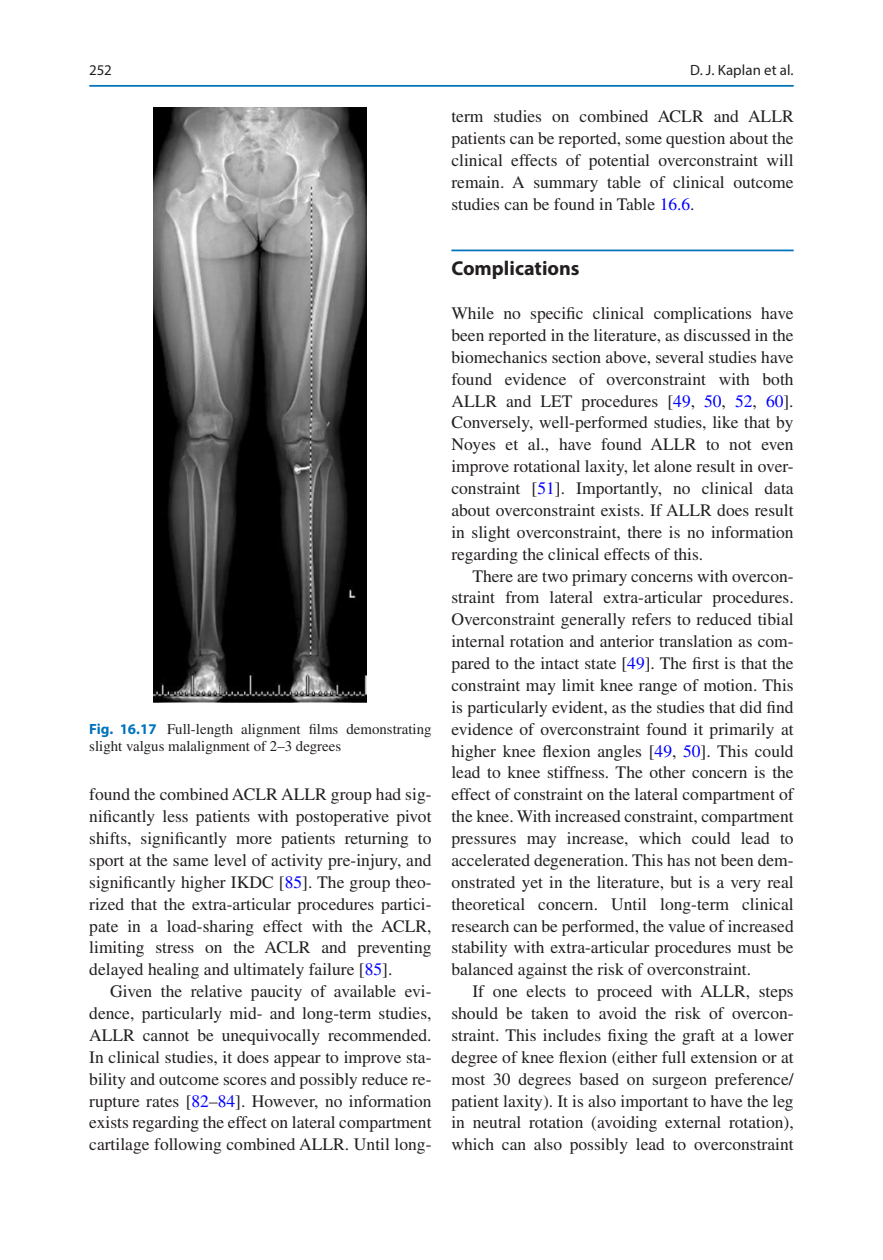
<style>
.page{position:relative;width:883px;height:1260px;background:#fff}
.page>*{position:absolute;margin:0;border:0;box-sizing:border-box;transform-origin:0 0}
.t1{font:700 20.12px "Myriad Pro";color:#231f20}
.t2{font:17.5px/21.9px "Times LT Std";color:#231f20;text-align:justify}
.t3{font:14.88px/17.5px "Times LT Std";color:#231f20}
.t4{font:14.88px "Myriad Pro Regular 2";letter-spacing:.005em;color:#231f20}
.t5{font:14.88px "Myriad Pro";color:#231f20}
.s1{color:#00f}
.s2{font-family:"Myriad Pro";font-weight:700;color:#0073bc}
</style>
<div class="page">
<hr style="left:451px;top:250px;width:343px;height:1px;background:#0073bc">
<img style="left:154px;top:107px;width:213px;height:595px">
<hr style="left:89px;top:85px;width:705px;height:2px;background:#0073bc">
<p class="t5" style="left:89px;top:61px;width:24px">252</p>
<p class="t4" style="left:690px;top:61px;width:105px">D. J. Kaplan et al.</p>
<p class="t2" style="left:451px;top:105px;width:344px">term studies on combined ACLR and ALLR patients can be reported, some question about the clinical effects of potential overconstraint will remain. A summary table of clinical outcome studies can be found in Table <span class="s1">16.6</span>.</p>
<p class="t3" style="left:89px;top:720px;width:344px"><span class="s2">Fig. 16.17</span> Full-length alignment films demonstrating slight valgus malalignment of 2–3 degrees</p>
<p class="t2" style="left:89px;top:783px;width:344px">found the combined ACLR ALLR group had sig&shy;nificantly less patients with postoperative pivot shifts, significantly more patients returning to sport at the same level of activity pre-injury, and significantly higher IKDC [<span class="s1">85</span>]. The group theo&shy;rized that the extra-articular procedures partici&shy;pate in a load-sharing effect with the ACLR, limiting stress on the ACLR and preventing delayed healing and ultimately failure [<span class="s1">85</span>].</p>
<p class="t2" style="left:89px;top:980px;width:344px;text-indent:21px">Given the relative paucity of available evi&shy;dence, particularly mid- and long-term studies, ALLR cannot be unequivocally recommended.<br>In clinical studies, it does appear to improve sta&shy;bility and outcome scores and possibly reduce re&shy;rupture rates [<span class="s1">82</span>–<span class="s1">84</span>]. However, no information exists regarding the effect on lateral compartment cartilage following combined ALLR. Until long-</p>
<p class="t1" style="left:451px;top:255px;width:130px">Complications</p>
<p class="t2" style="left:451px;top:302px;width:344px">While no specific clinical complications have been reported in the literature, as discussed in the biomechanics section above, several studies have found evidence of overconstraint with both ALLR and LET procedures [<span class="s1">49</span>, <span class="s1">50</span>, <span class="s1">52</span>, <span class="s1">60</span>].<br>Conversely, well-performed studies, like that by Noyes et al., have found ALLR to not even improve rotational laxity, let alone result in over&shy;constraint [<span class="s1">51</span>]. Importantly, no clinical data about overconstraint exists. If ALLR does result in slight overconstraint, there is no information regarding the clinical effects of this.</p>
<p class="t2" style="left:451px;top:565px;width:344px;text-indent:21px">There are two primary concerns with overcon&shy;straint from lateral extra-articular procedures.<br>Overconstraint generally refers to reduced tibial internal rotation and anterior translation as com&shy;pared to the intact state [<span class="s1">49</span>]. The first is that the constraint may limit knee range of motion. This is particularly evident, as the studies that did find evidence of overconstraint found it primarily at higher knee flexion angles [<span class="s1">49</span>, <span class="s1">50</span>]. This could lead to knee stiffness. The other concern is the effect of constraint on the lateral compartment of the knee. With increased constraint, compartment pressures may increase, which could lead to accelerated degeneration. This has not been dem&shy;onstrated yet in the literature, but is a very real theoretical concern. Until long-term clinical research can be performed, the value of increased stability with extra-articular procedures must be balanced against the risk of overconstraint.</p>
<p class="t2" style="left:451px;top:980px;width:344px;text-indent:21px">If one elects to proceed with ALLR, steps should be taken to avoid the risk of overcon&shy;straint. This includes fixing the graft at a lower degree of knee flexion (either full extension or at most 30 degrees based on surgeon preference/ patient laxity). It is also important to have the leg in neutral rotation (avoiding external rotation), which can also possibly lead to overconstraint</p>
</div>
